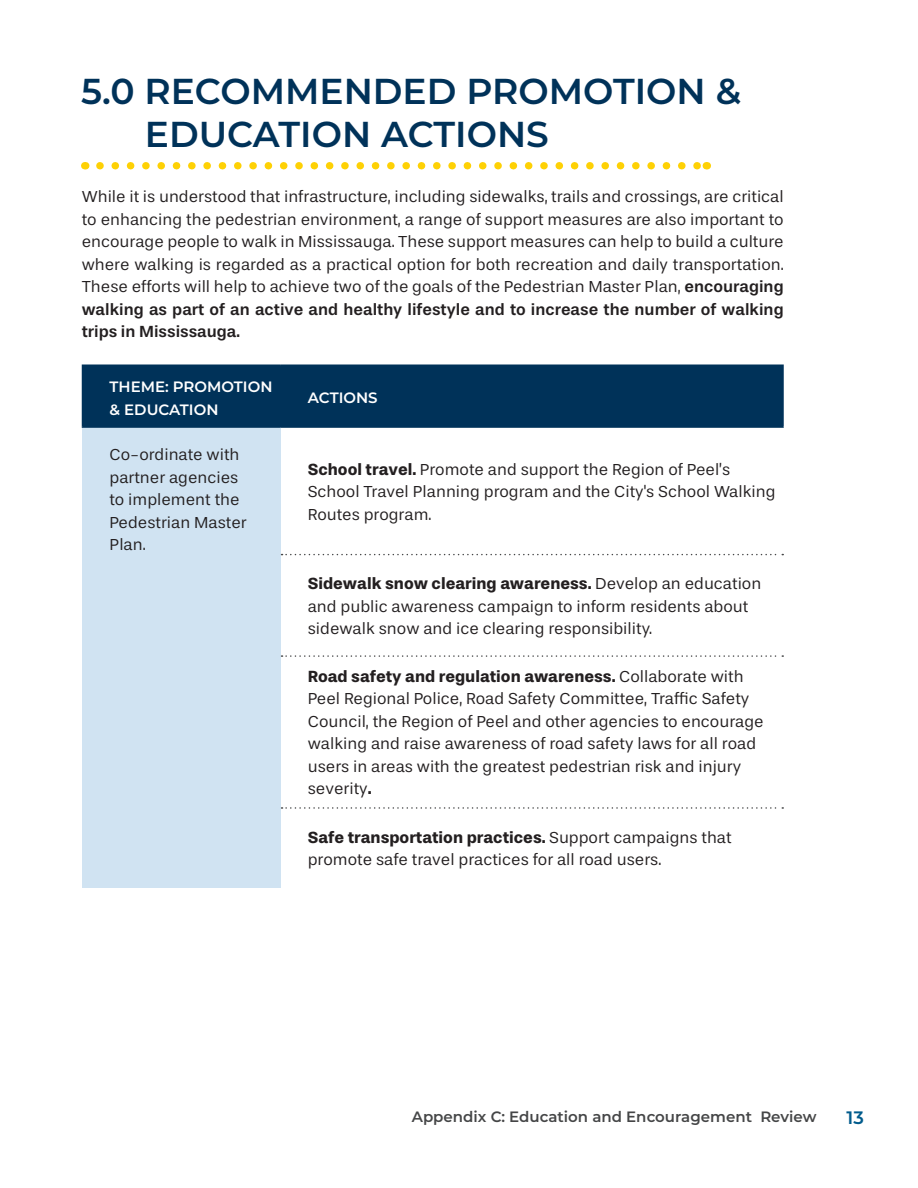
<style>
.page{position:relative;width:918px;height:1188px;background:#fff}
.page>*{position:absolute;margin:0;border:0;box-sizing:border-box;transform-origin:0 0}
.Heading_1{font:600 36px/43.2px "Montserrat";color:#003259}
.t1{font:600 18px "Montserrat";color:#005b8c}
.Body_Text{font:16.5px/22.5px "Stevie Sans";color:#231f20}
.t2{font:600 15px "Montserrat";color:#454647}
.Table_Heading{font:600 15px/22.5px "Montserrat";color:#fff}
.s1{font-weight:500}
.s2{font-weight:700}
</style>
<div class="page">
<svg style="left:100px;top:162px;width:599px;height:8px"></svg>
<div style="left:83px;top:366px;width:699px;height:60px;background:#003259"></div>
<div style="left:82px;top:427px;width:199px;height:461px;background:#d0e3f2"></div>
<hr style="left:82px;top:364px;width:199px;height:2px;background:#003259">
<hr style="left:82px;top:366px;width:1px;height:60px;background:#003259">
<hr style="left:281px;top:364px;width:503px;height:2px;background:#003259">
<hr style="left:280px;top:366px;width:2px;height:60px;background:#003259">
<hr style="left:782px;top:366px;width:2px;height:60px;background:#003259">
<hr style="left:82px;top:426px;width:199px;height:2px;background:#003259">
<hr style="left:281px;top:426px;width:503px;height:2px;background:#003259">
<svg style="left:282px;top:554px;width:501px;height:1px"></svg>
<svg style="left:282px;top:655px;width:501px;height:2px"></svg>
<svg style="left:282px;top:807px;width:501px;height:2px"></svg>
<p class="Heading_1" style="left:145px;top:68px;width:598px;text-indent:-64px">5.0 RECOMMENDED PROMOTION &amp;<br>EDUCATION ACTIONS</p>
<p class="Body_Text" style="left:82px;top:186px;width:704px;text-align:justify">While it is understood that infrastructure, including sidewalks, trails and crossings, are critical to enhancing the pedestrian environment, a range of support measures are also important to encourage people to walk in Mississauga. These support measures can help to build a culture where walking is regarded as a practical option for both recreation and daily transportation.<br>These efforts will help to achieve two of the goals of the Pedestrian Master Plan, <span class="s1">encouraging walking as part of an active and healthy lifestyle and to increase the number of walking trips in Mississauga.</span></p>
<p class="Table_Heading" style="left:110px;top:375px;width:165px">THEME: PROMOTION &amp; EDUCATION</p>
<p class="Table_Heading" style="left:308px;top:386px;width:71px">ACTIONS</p>
<p class="Body_Text" style="left:110px;top:444px;width:139px">Co-ordinate with partner agencies to implement the<br>Pedestrian Master<br>Plan.</p>
<p class="Body_Text" style="left:308px;top:458px;width:469px"><span class="s2">School travel.</span> Promote and support the Region of Peel’s<br>School Travel Planning program and the City's School Walking<br>Routes program.</p>
<p class="Body_Text" style="left:308px;top:572px;width:455px"><span class="s2">Sidewalk snow clearing awareness.</span> Develop an education and public awareness campaign to inform residents about sidewalk snow and ice clearing responsibility.</p>
<p class="Body_Text" style="left:308px;top:665px;width:457px"><span class="s2">Road safety and regulation awareness.</span> Collaborate with Peel Regional Police, Road Safety Committee, Traffic Safety Council, the Region of Peel and other agencies to encourage walking and raise awareness of road safety laws for all road users in areas with the greatest pedestrian risk and injury severity<span class="s2">.</span></p>
<p class="Body_Text" style="left:308px;top:826px;width:425px"><span class="s2">Safe transportation practices.</span> Support campaigns that promote safe travel practices for all road users.</p>
<p class="t2" style="left:412px;top:1106px;width:406px">Appendix C: Education and Encouragement Review</p>
<p class="t1" style="left:847px;top:1105px;width:19px">13</p>
</div>
